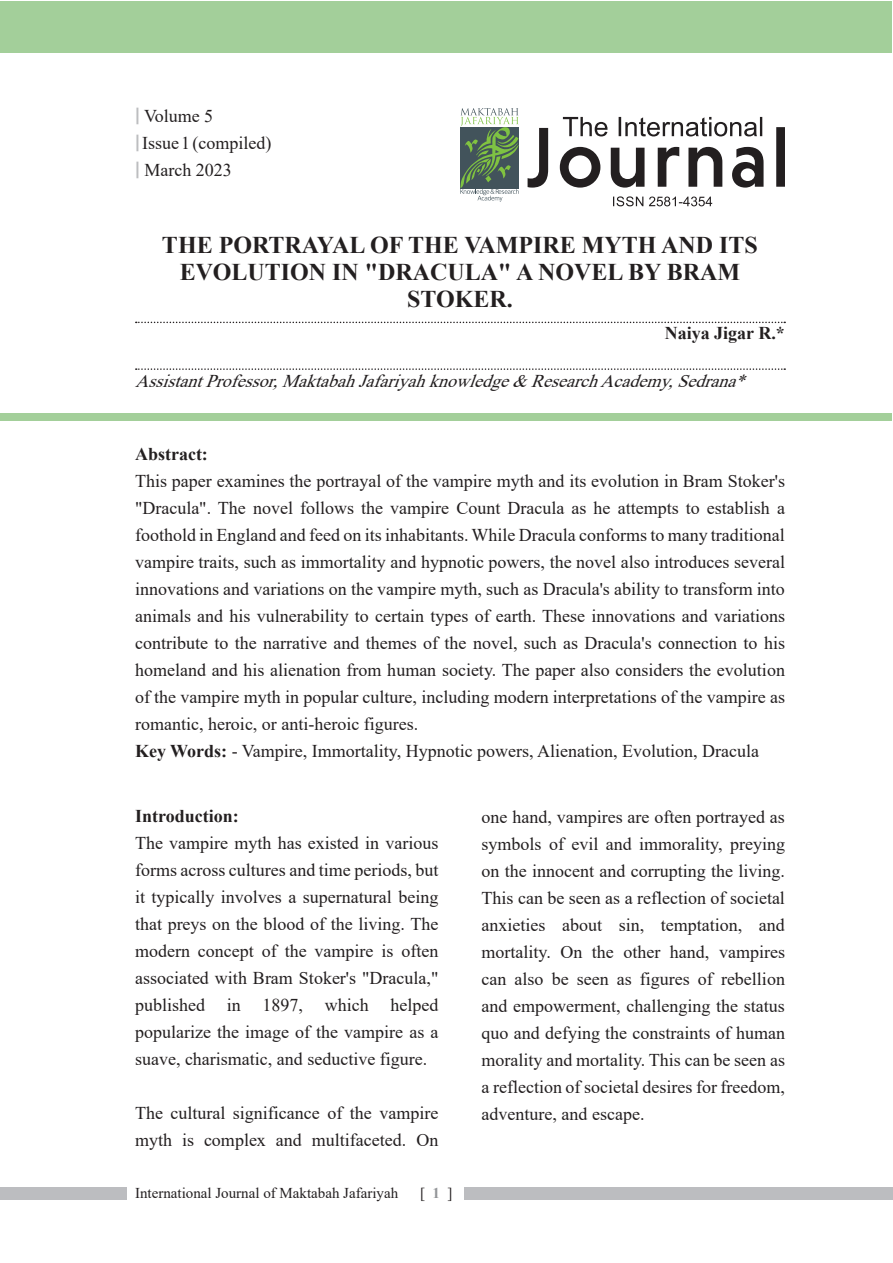
<style>
.page{position:relative;width:893px;height:1263px;background:#fff}
.page>*{position:absolute;margin:0;border:0;box-sizing:border-box;transform-origin:0 0}
.t1{font:700 24px/27px "Times New Roman";color:#231f20;text-align:center}
.No_Spacing{font:18px/27px "Times New Roman";color:#231f20;text-align:right}
.t2{font:italic 18px "Times New Roman";color:#231f20}
.No_Spacing-2{font:700 18px "Times New Roman";color:#231f20}
.t3{font:15px "Times New Roman";color:#231f20}
.s1{font-family:"Impact";color:#bcbdc0}
.s2{font-weight:700}
.s3{font-weight:700;color:#939598}
</style>
<div class="page">
<div style="left:465px;top:1187px;width:428px;height:13px;background:#bcbdc0"></div>
<div style="left:0;top:1187px;width:127px;height:13px;background:#bcbdc0"></div>
<svg style="left:460px;top:108px;width:59px;height:94px"></svg>
<svg style="left:528px;top:117px;width:257px;height:71px"></svg>
<svg style="left:613px;top:196px;width:99px;height:10px"></svg>
<div style="left:1px;top:1px;width:891px;height:52px;background:#a3cf9a"></div>
<div style="left:1px;top:413px;width:891px;height:7px;background:#a3cf9a"></div>
<svg style="left:136px;top:322px;width:649px;height:1px"></svg>
<svg style="left:136px;top:368px;width:649px;height:2px"></svg>
<p class="No_Spacing" style="left:135px;top:102px;width:80px"><span class="s1">|</span> Volume 5</p>
<p class="No_Spacing" style="left:135px;top:129px;width:138px"><span class="s1">|</span>Issue1(compiled(</p>
<p class="No_Spacing" style="left:135px;top:156px;width:98px"><span class="s1">|</span> March 2023</p>
<p class="t1" style="left:162px;top:231px;width:597px">THE PORTRAYAL OF THE VAMPIRE MYTH AND ITS<br>EVOLUTION IN "DRACULA" A NOVEL BY BRAM<br>STOKER.</p>
<p class="No_Spacing-2" style="left:665px;top:320px;width:122px">Naiya Jigar R *.</p>
<p class="t2" style="left:735px;top:368px;width:19px">*</p>
<p class="t2" style="left:135px;top:368px;width:76px">Assistant</p>
<p class="t2" style="left:206px;top:368px;width:159px">Professor Maktabah</p>
<p class="t2" style="left:273px;top:368px;width:15px">,</p>
<p class="t2" style="left:358px;top:368px;width:76px">Jafariyah</p>
<p class="t2" style="left:429px;top:368px;width:89px">knowledge</p>
<p class="t2" style="left:531px;top:368px;width:76px">Research</p>
<p class="t2" style="left:600px;top:368px;width:145px">Academy Sedrana</p>
<p class="t2" style="left:512px;top:368px;width:24px">&amp;</p>
<p class="t2" style="left:668px;top:368px;width:15px">,</p>
<p class="No_Spacing-2" style="left:135px;top:441px;width:74px">Abstract:</p>
<p class="No_Spacing" style="left:135px;top:467px;width:651px;text-align:justify">This paper examines the portrayal of the vampire myth and its evolution in Bram Stoker s' "Dracula ." The novel follows the vampire Count Dracula as he attempts to establish a foothold in England and feed on its inhabitants. While Dracula conforms to many traditional vampire traits, such as immortality and hypnotic powers, the novel also introduces several innovations and variations on the vampire myth, such as Dracula s' ability to transform into animals and his vulnerability to certain types of earth. These innovations and variations contribute to the narrative and themes of the novel, such as Dracula s' connection to his homeland and his alienation from human society. The paper also considers the evolution of the vampire myth in popular culture, including modern interpretations of the vampire as romantic, heroic, or anti-heroic figures.</p>
<p class="No_Spacing" style="left:135px;top:737px;width:626px"><span class="s2">Key Words</span> -<span class="s2">:</span> Vampire, Immortality, Hypnotic powers, Alienation, Evolution, Dracula</p>
<p class="No_Spacing-2" style="left:135px;top:803px;width:105px">Introduction:</p>
<p class="No_Spacing" style="left:135px;top:829px;width:305px">The vampire myth has existed in various forms across cultures and time periods, but it typically involves a supernatural being that preys on the blood of the living. The modern concept of the vampire is often associated with Bram Stoker s' "Dracula ", helped</p>
<p class="No_Spacing" style="left:135px;top:991px;width:305px;text-align:left">published<br>popularize the image of the vampire as a suave, charismatic, and seductive figure.</p>
<p class="No_Spacing" style="left:135px;top:1099px;width:305px">The cultural significance of the vampire<br>On</p>
<p class="No_Spacing" style="left:227px;top:991px;width:16px">in</p>
<p class="No_Spacing" style="left:325px;top:991px;width:45px">which</p>
<p class="No_Spacing" style="left:262px;top:991px;width:42px">1897,</p>
<p class="No_Spacing" style="left:135px;top:1126px;width:39px">myth</p>
<p class="No_Spacing" style="left:182px;top:1126px;width:14px">is</p>
<p class="No_Spacing" style="left:204px;top:1126px;width:63px">complex</p>
<p class="No_Spacing" style="left:276px;top:1126px;width:27px">and</p>
<p class="No_Spacing" style="left:312px;top:1126px;width:96px">multifaceted.</p>
<p class="t3" style="left:135px;top:1182px;width:265px">International Journal of Maktabah Jafariyah</p>
<p class="t3" style="left:420px;top:1182px;width:34px">[<span class="s3">1</span>]</p>
<p class="No_Spacing" style="left:482px;top:802px;width:305px">one hand, vampires are often portrayed as symbols of evil and immorality, preying on the innocent and corrupting the living.<br>This can be seen as a reflection of societal and</p>
<p class="No_Spacing" style="left:482px;top:910px;width:65px">anxieties</p>
<p class="No_Spacing" style="left:562px;top:910px;width:41px">about</p>
<p class="No_Spacing" style="left:619px;top:910px;width:27px">sin,</p>
<p class="No_Spacing" style="left:661px;top:910px;width:83px">temptation,</p>
<p class="No_Spacing" style="left:482px;top:937px;width:305px;text-align:left">mortality.<br>can also be seen as figures of rebellion and empowerment, challenging the status quo and defying the constraints of human morality and mortality. This can be seen as a reflection of societal desires for freedom, adventure, and escape.</p>
<p class="No_Spacing" style="left:592px;top:937px;width:23px">the</p>
<p class="No_Spacing" style="left:623px;top:937px;width:38px">other</p>
<p class="No_Spacing" style="left:670px;top:937px;width:41px">hand,</p>
<p class="No_Spacing" style="left:719px;top:937px;width:67px">vampires</p>
<p class="No_Spacing" style="left:560px;top:937px;width:23px">On</p>
</div>
